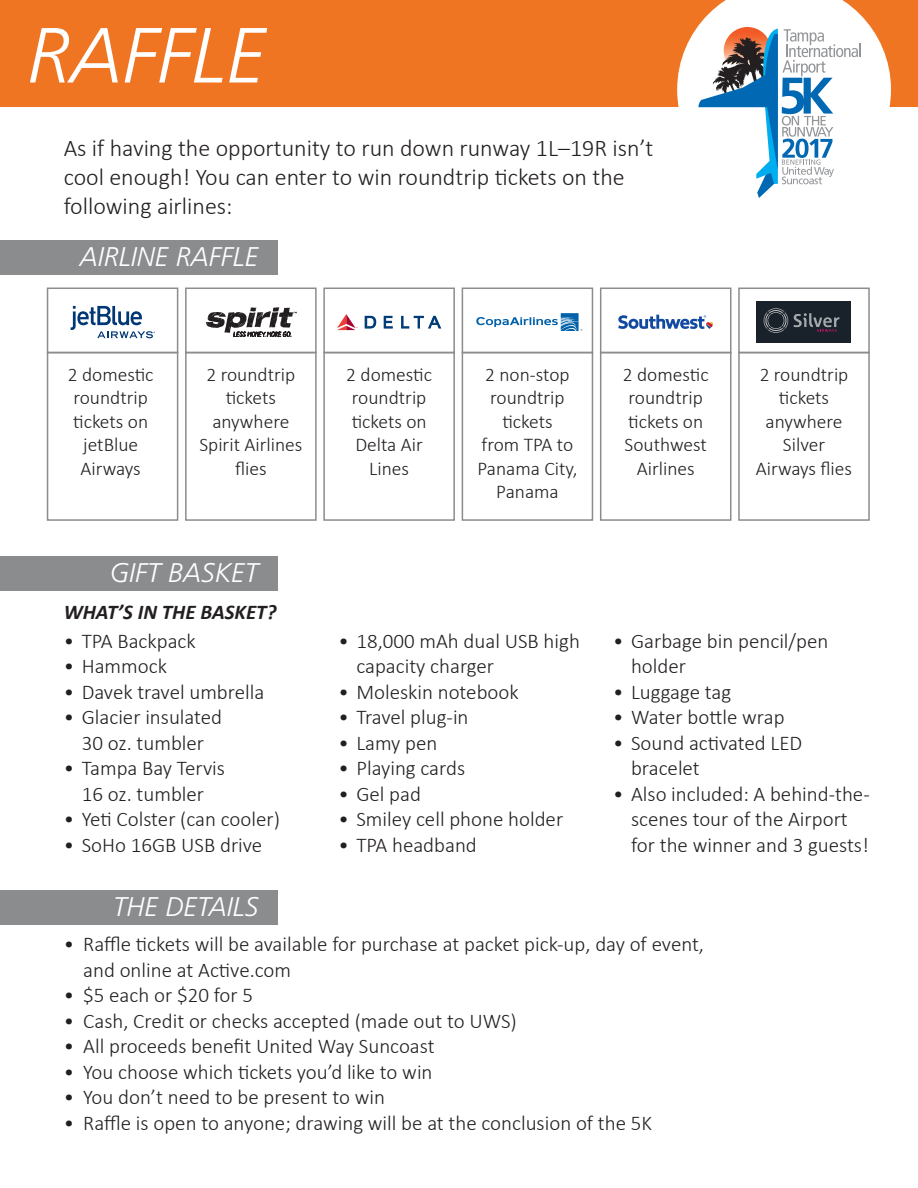
<style>
.page{position:relative;width:918px;height:1188px;background:#fff}
.page>*{position:absolute;margin:0;border:0;box-sizing:border-box;transform-origin:0 0}
.t1{font:italic 300 78px "Frutiger LT Std";color:#fff}
.t2{font:italic 300 27px "Frutiger LT Std";color:#fff}
.t3{font:300 24px/28.8px "Calibri";color:#231f20}
.t4{font:300 21px/25.5px "Calibri";color:#231f20}
.t5{font:italic 700 21px "Calibri";color:#231f20}
.t6{font:300 19.5px/23.4px "Calibri";color:#231f20;text-align:center}
</style>
<div class="page">
<div style="left:0;top:0;width:918px;height:107px;background:#f07523"></div>
<svg style="left:677px;top:0;width:214px;height:198px"></svg>
<div style="left:47px;top:288px;width:131px;height:65px;border:2px solid #8b8c8e"></div>
<div style="left:47px;top:352px;width:131px;height:169px;border:2px solid #8b8c8e"></div>
<div style="left:185px;top:288px;width:132px;height:65px;border:2px solid #8b8c8e"></div>
<div style="left:185px;top:352px;width:132px;height:169px;border:2px solid #8b8c8e"></div>
<div style="left:323px;top:288px;width:132px;height:65px;border:2px solid #8b8c8e"></div>
<div style="left:323px;top:352px;width:132px;height:169px;border:2px solid #8b8c8e"></div>
<div style="left:462px;top:288px;width:131px;height:65px;border:2px solid #8b8c8e"></div>
<div style="left:462px;top:352px;width:131px;height:169px;border:2px solid #8b8c8e"></div>
<div style="left:600px;top:288px;width:131px;height:65px;border:2px solid #8b8c8e"></div>
<div style="left:600px;top:352px;width:131px;height:169px;border:2px solid #8b8c8e"></div>
<div style="left:738px;top:288px;width:132px;height:65px;border:2px solid #8b8c8e"></div>
<div style="left:738px;top:352px;width:132px;height:169px;border:2px solid #8b8c8e"></div>
<svg style="left:365px;top:316px;width:11px;height:13px"></svg>
<svg style="left:384px;top:316px;width:9px;height:13px"></svg>
<svg style="left:401px;top:316px;width:40px;height:13px"></svg>
<svg style="left:337px;top:314px;width:21px;height:16px"></svg>
<svg style="left:206px;top:307px;width:91px;height:30px"></svg>
<div style="left:0;top:890px;width:278px;height:35px;background:#8b8c8e"></div>
<div style="left:0;top:240px;width:278px;height:35px;background:#8b8c8e"></div>
<div style="left:0;top:556px;width:278px;height:35px;background:#8b8c8e"></div>
<svg style="left:71px;top:306px;width:84px;height:32px"></svg>
<svg style="left:476px;top:313px;width:107px;height:18px"></svg>
<svg style="left:618px;top:315px;width:95px;height:14px"></svg>
<div style="left:756px;top:301px;width:94px;height:42px;background:#19222a"></div>
<svg style="left:763px;top:308px;width:77px;height:25px"></svg>
<h1 class="t1" style="left:27px;top:11px;width:240px">RAFFLE</h1>
<p class="t3" style="left:64px;top:133px;width:591px">As if having the opportunity to run down runway 1L–19R isn’t cool enough! You can enter to win roundtrip tickets on the following airlines:</p>
<p class="t2" style="left:80px;top:241px;width:180px">AIRLINE RAFFLE</p>
<p class="t6" style="left:68px;top:363px;width:87px">2 domestic roundtrip tickets on jetBlue<br>Airways</p>
<p class="t6" style="left:199px;top:363px;width:105px">2 roundtrip tickets anywhere<br>Spirit Airlines flies</p>
<p class="t6" style="left:346px;top:363px;width:87px">2 domestic roundtrip tickets on<br>Delta Air<br>Lines</p>
<p class="t6" style="left:623px;top:363px;width:87px">2 domestic roundtrip tickets on<br>Southwest<br>Airlines</p>
<p class="t6" style="left:756px;top:363px;width:98px">2 roundtrip tickets anywhere<br>Silver<br>Airways flies</p>
<p class="t6" style="left:478px;top:363px;width:101px">2 non-stop roundtrip tickets<br>from TPA to<br>Panama City,<br>Panama</p>
<p class="t2" style="left:110px;top:557px;width:150px">GIFT BASKET</p>
<p class="t5" style="left:64px;top:599px;width:214px">WHAT’S IN THE BASKET?</p>
<p class="t4" style="left:64px;top:628px;width:134px">• TPA Backpack</p>
<p class="t4" style="left:64px;top:653px;width:105px">• Hammock</p>
<p class="t4" style="left:64px;top:679px;width:202px">• Davek travel umbrella</p>
<p class="t4" style="left:64px;top:704px;width:160px;text-align:center">• Glacier insulated<br>30 oz. tumbler</p>
<p class="t4" style="left:64px;top:755px;width:163px;text-align:center">• Tampa Bay Tervis<br>16 oz. tumbler</p>
<p class="t4" style="left:64px;top:806px;width:218px">• Yeti Colster (can cooler)</p>
<p class="t4" style="left:64px;top:832px;width:200px">• SoHo 16GB USB drive</p>
<p class="t2" style="left:113px;top:891px;width:147px">THE DETAILS</p>
<p class="t4" style="left:356px;top:628px;width:225px;text-indent:-18px">• 18,000 mAh dual USB high capacity charger</p>
<p class="t4" style="left:338px;top:679px;width:182px">• Moleskin notebook</p>
<p class="t4" style="left:338px;top:704px;width:132px">• Travel plug-in</p>
<p class="t4" style="left:338px;top:730px;width:101px">• Lamy pen</p>
<p class="t4" style="left:338px;top:755px;width:128px">• Playing cards</p>
<p class="t4" style="left:338px;top:781px;width:84px">• Gel pad</p>
<p class="t4" style="left:338px;top:806px;width:226px">• Smiley cell phone holder</p>
<p class="t4" style="left:338px;top:832px;width:140px">• TPA headband</p>
<p class="t4" style="left:631px;top:628px;width:199px;text-indent:-18px">• Garbage bin pencil/pen holder</p>
<p class="t4" style="left:613px;top:679px;width:120px">• Luggage tag</p>
<p class="t4" style="left:613px;top:704px;width:173px">• Water bottle wrap</p>
<p class="t4" style="left:631px;top:730px;width:173px;text-indent:-18px">• Sound activated LED bracelet</p>
<p class="t4" style="left:631px;top:781px;width:240px;text-indent:-18px">• Also included: A behind-the&shy;scenes tour of the Airport for the winner and 3 guests!</p>
<p class="t4" style="left:83px;top:932px;width:622px;text-indent:-20px">• Raffle tickets will be available for purchase at packet pick-up, day of event, and online at Active.com</p>
<p class="t4" style="left:64px;top:983px;width:191px">• $5 each or $20 for 5</p>
<p class="t4" style="left:64px;top:1008px;width:455px">• Cash, Credit or checks accepted (made out to UWS)</p>
<p class="t4" style="left:64px;top:1034px;width:372px">• All proceeds benefit United Way Suncoast</p>
<p class="t4" style="left:64px;top:1059px;width:370px">• You choose which tickets you’d like to win</p>
<p class="t4" style="left:64px;top:1085px;width:323px">• You don’t need to be present to win</p>
<p class="t4" style="left:64px;top:1110px;width:590px">• Raffle is open to anyone; drawing will be at the conclusion of the 5K</p>
</div>
